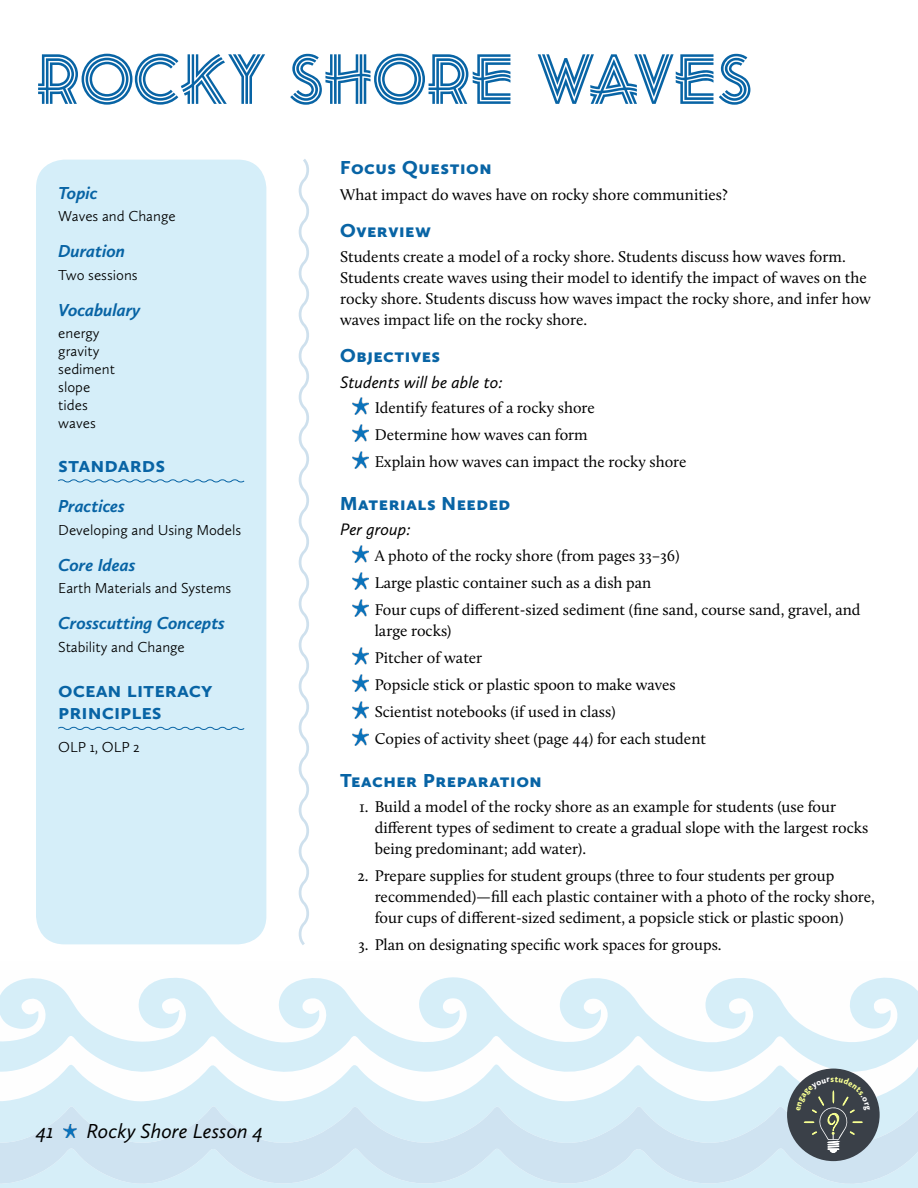
<style>
.page{position:relative;width:918px;height:1188px;background:#fff}
.page>*{position:absolute;margin:0;border:0;box-sizing:border-box;transform-origin:0 0}
.t1{font:70.5px "Ocean Beach";color:#0864a5}
.t2{font:700 22.5px/22.5px "Calluna Sans";color:#0864a5}
.t3{font:italic 21px "Calluna Sans";color:#000}
.t4{font:900 19.5px "Calluna Sans";letter-spacing:.03em;color:#0864a5}
.t5{font:italic 700 18px "Calluna Sans";color:#0864a5}
.t6{font:italic 17.25px "Calluna Sans";color:#000}
.t7{font:16.05px/27px "Calluna";color:#000}
.t8{font:300 15px/18px "Calluna Sans";color:#000}
</style>
<div class="page">
<svg style="left:298px;top:159px;width:11px;height:786px"></svg>
<svg style="left:0;top:977px;width:918px;height:57px"></svg>
<svg style="left:0;top:1034px;width:918px;height:42px;fill:#d6eef8"></svg>
<div style="left:36px;top:160px;width:230px;height:784px;background:#d5eef9;border-radius:29px"></div>
<div style="left:787px;top:1069px;width:93px;height:92px;background:#3a4048;border-radius:50%"></div>
<svg style="left:58px;top:479px;width:187px;height:4px"></svg>
<svg style="left:58px;top:726px;width:187px;height:4px"></svg>
<img style="left:353px;top:398px;width:16px;height:17px">
<img style="left:353px;top:425px;width:16px;height:17px">
<img style="left:353px;top:452px;width:16px;height:17px">
<img style="left:353px;top:546px;width:16px;height:16px">
<img style="left:353px;top:573px;width:16px;height:16px">
<img style="left:353px;top:600px;width:16px;height:16px">
<img style="left:353px;top:648px;width:16px;height:16px">
<img style="left:353px;top:675px;width:16px;height:16px">
<img style="left:353px;top:702px;width:16px;height:16px">
<img style="left:353px;top:729px;width:16px;height:16px">
<svg style="left:0;top:1076px;width:918px;height:112px"></svg>
<h1 class="t1" style="left:36px;top:45px;width:717px">ROCKY SHORE WAVES</h1>
<p class="t5" style="left:58px;top:182px;width:41px">Topic</p>
<p class="t8" style="left:58px;top:207px;width:119px">Waves and Change</p>
<p class="t5" style="left:58px;top:240px;width:68px">Duration</p>
<p class="t8" style="left:58px;top:266px;width:81px">Two sessions</p>
<p class="t5" style="left:58px;top:299px;width:84px">Vocabulary</p>
<p class="t8" style="left:58px;top:324px;width:58px">energy gravity sediment slope tides waves</p>
<h2 class="t2" style="left:58px;top:453px;width:107px">Standards</h2>
<p class="t5" style="left:58px;top:495px;width:68px">Practices</p>
<p class="t8" style="left:58px;top:521px;width:184px">Developing and Using Models</p>
<p class="t5" style="left:58px;top:554px;width:79px">Core Ideas</p>
<p class="t8" style="left:58px;top:579px;width:175px">Earth Materials and Systems</p>
<p class="t5" style="left:58px;top:612px;width:168px">Crosscutting Concepts</p>
<p class="t8" style="left:58px;top:638px;width:128px">Stability and Change</p>
<h2 class="t2" style="left:58px;top:678px;width:156px">Ocean Literacy<br>Principles</h2>
<p class="t8" style="left:58px;top:738px;width:83px">OLP 1, OLP 2</p>
<h3 class="t3" style="left:36px;top:1118px;width:19px">41</h3>
<h3 class="t3" style="left:86px;top:1118px;width:179px">Rocky Shore Lesson 4</h3>
<p class="t4" style="left:340px;top:155px;width:153px">Focus Question</p>
<p class="t7" style="left:340px;top:181px;width:389px">What impact do waves have on rocky shore communities?</p>
<p class="t4" style="left:340px;top:218px;width:92px">Overview</p>
<p class="t7" style="left:340px;top:246px;width:532px;line-height:21px">Students create a model of a rocky shore. Students discuss how waves form.<br>Students create waves using their model to identify the impact of waves on the rocky shore. Students discuss how waves impact the rocky shore, and infer how waves impact life on the rocky shore.</p>
<p class="t4" style="left:340px;top:343px;width:102px">Objectives</p>
<p class="t6" style="left:340px;top:371px;width:164px">Students will be able to:</p>
<p class="t7" style="left:375px;top:394px;width:313px">Identify features of a rocky shore<br>Determine how waves can form<br>Explain how waves can impact the rocky shore</p>
<p class="t4" style="left:340px;top:491px;width:172px">Materials Needed</p>
<p class="t6" style="left:340px;top:519px;width:72px">Per group:</p>
<p class="t7" style="left:375px;top:542px;width:487px">A photo of the rocky shore (from pages 33–36)<br>Large plastic container such as a dish pan<br>Four cups of different-sized sediment (fine sand, course sand, gravel, and</p>
<p class="t7" style="left:375px;top:617px;width:333px">large rocks)<br>Pitcher of water<br>Popsicle stick or plastic spoon to make waves<br>Scientist notebooks (if used in class)<br>Copies of activity sheet (page 44) for each student</p>
<p class="t4" style="left:340px;top:768px;width:203px">Teacher Preparation</p>
<p class="t7" style="left:375px;top:796px;width:495px;line-height:21px;text-indent:-16px">1. Build a model of the rocky shore as an example for students (use four different types of sediment to create a gradual slope with the largest rocks being predominant; add water).</p>
<p class="t7" style="left:375px;top:865px;width:502px;line-height:21px;text-indent:-17px">2. Prepare supplies for student groups (three to four students per group recommended)—fill each plastic container with a photo of the rocky shore, four cups of different-sized sediment, a popsicle stick or plastic spoon)</p>
<p class="t7" style="left:358px;top:931px;width:365px">3. Plan on designating specific work spaces for groups.</p>
</div>
